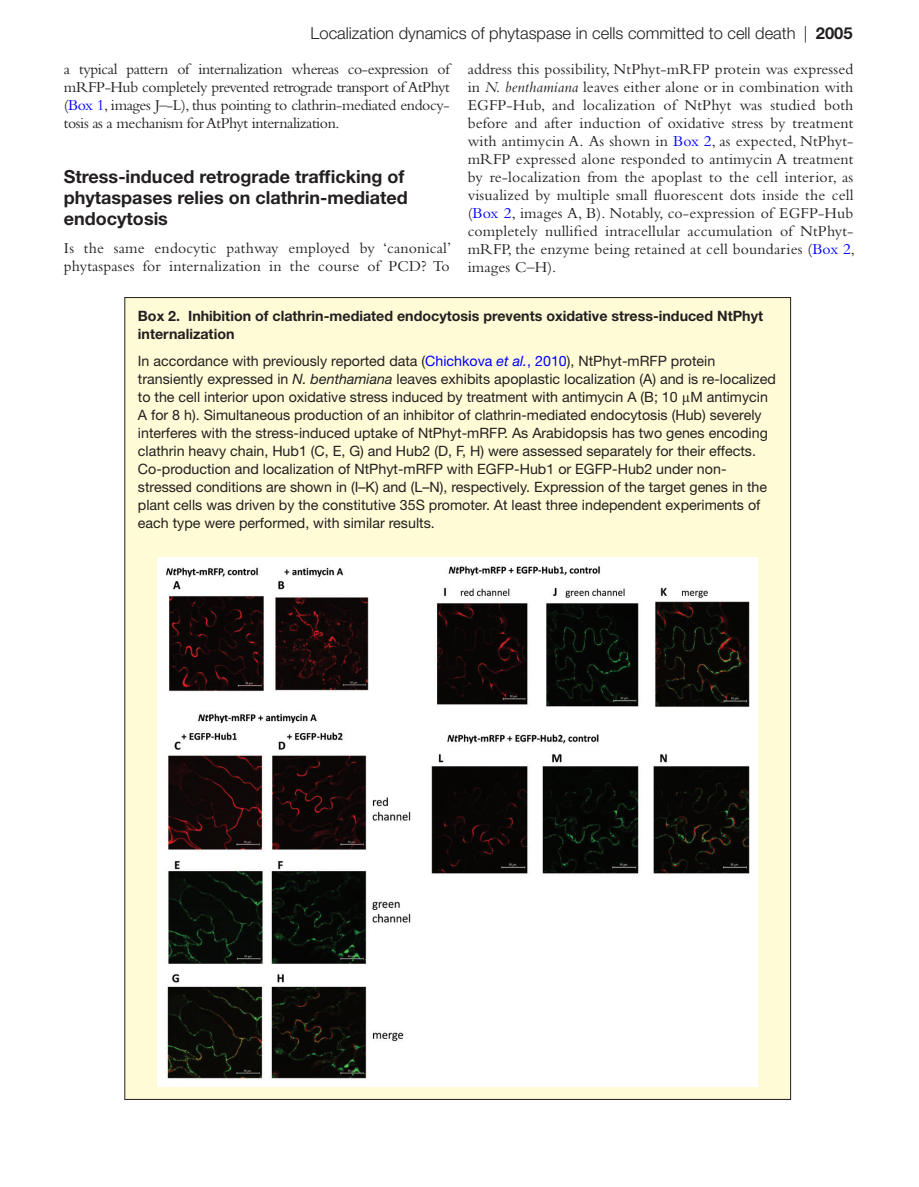
<style>
.page{position:relative;width:919px;height:1187px;background:#fff}
.page>*{position:absolute;margin:0;border:0;box-sizing:border-box;transform-origin:0 0}
.t1{font:700 18px/21px "Helvetica Neue LT Std";color:#231f20}
.t2{font:300 16.5px "Helvetica Neue LT Std";color:#231f20}
.t3{font:15.75px/18px "Bembo Std";letter-spacing:.01em;color:#231f20;text-align:justify}
.t4{font:14.25px/18px "Helvetica Neue LT Std";color:#231f20}
.t5{font:700 14.25px/18px "Helvetica Neue LT Std";color:#231f20}
.s1{font-weight:700}
.s2{color:#00f}
.s3{font-style:italic}
.s4{font-style:italic;color:#00f}
.s5{font-family:"Gandhari Unicode"}
</style>
<div class="page">
<div style="left:125px;top:297px;width:665px;height:802px;background:#fffbd6"></div>
<img style="left:158px;top:557px;width:599px;height:529px">
<p class="t2" style="left:310px;top:23px;width:543px">Localization dynamics of phytaspase in cells committed to cell death | <span class="s1">2005</span></p>
<p class="t3" style="left:64px;top:59px;width:387px">a typical pattern of internalization whereas co-expression of mRFP-Hub completely prevented retrograde transport of AtPhyt (<span class="s2">Box 1</span>, images J–-L), thus pointing to clathrin-mediated endocy&shy;tosis as a mechanism for AtPhyt internalization.</p>
<p class="t1" style="left:64px;top:166px;width:345px">Stress-induced retrograde trafficking of phytaspases relies on clathrin-mediated endocytosis</p>
<p class="t3" style="left:64px;top:239px;width:389px">Is the same endocytic pathway employed by ‘canonical’ phytaspases for internalization in the course of PCD? To</p>
<p class="t3" style="left:467px;top:59px;width:389px">address this possibility, NtPhyt-mRFP protein was expressed in <span class="s3">N. benthamiana</span> leaves either alone or in combination with EGFP-Hub, and localization of NtPhyt was studied both before and after induction of oxidative stress by treatment with antimycin A. As shown in <span class="s2">Box 2</span>, as expected, NtPhyt&shy;mRFP expressed alone responded to antimycin A treatment by re-localization from the apoplast to the cell interior, as visualized by multiple small fluorescent dots inside the cell (<span class="s2">Box 2</span>, images A, B). Notably, co-expression of EGFP-Hub completely nullified intracellular accumulation of NtPhyt&shy;mRFP, the enzyme being retained at cell boundaries (<span class="s2">Box 2</span>, images C–H).</p>
<p class="t5" style="left:138px;top:306px;width:626px">Box 2. Inhibition of clathrin-mediated endocytosis prevents oxidative stress-induced NtPhyt internalization</p>
<p class="t4" style="left:138px;top:351px;width:639px">In accordance with previously reported data (<span class="s2">Chichkova</span> <span class="s4">et al.</span><span class="s2">, 2010</span>), NtPhyt-mRFP protein transiently expressed in <span class="s3">N. benthamiana</span> leaves exhibits apoplastic localization (A) and is re-localized to the cell interior upon oxidative stress induced by treatment with antimycin A (B; 10 <span class="s5">μ</span>M antimycin A for 8 h). Simultaneous production of an inhibitor of clathrin-mediated endocytosis (Hub) severely interferes with the stress-induced uptake of NtPhyt-mRFP. As Arabidopsis has two genes encoding clathrin heavy chain, Hub1 (C, E, G) and Hub2 (D, F, H) were assessed separately for their effects.<br>Co-production and localization of NtPhyt-mRFP with EGFP-Hub1 or EGFP-Hub2 under non&shy;stressed conditions are shown in (I–K) and (L–N), respectively. Expression of the target genes in the plant cells was driven by the constitutive 35S promoter. At least three independent experiments of each type were performed, with similar results.</p>
</div>
